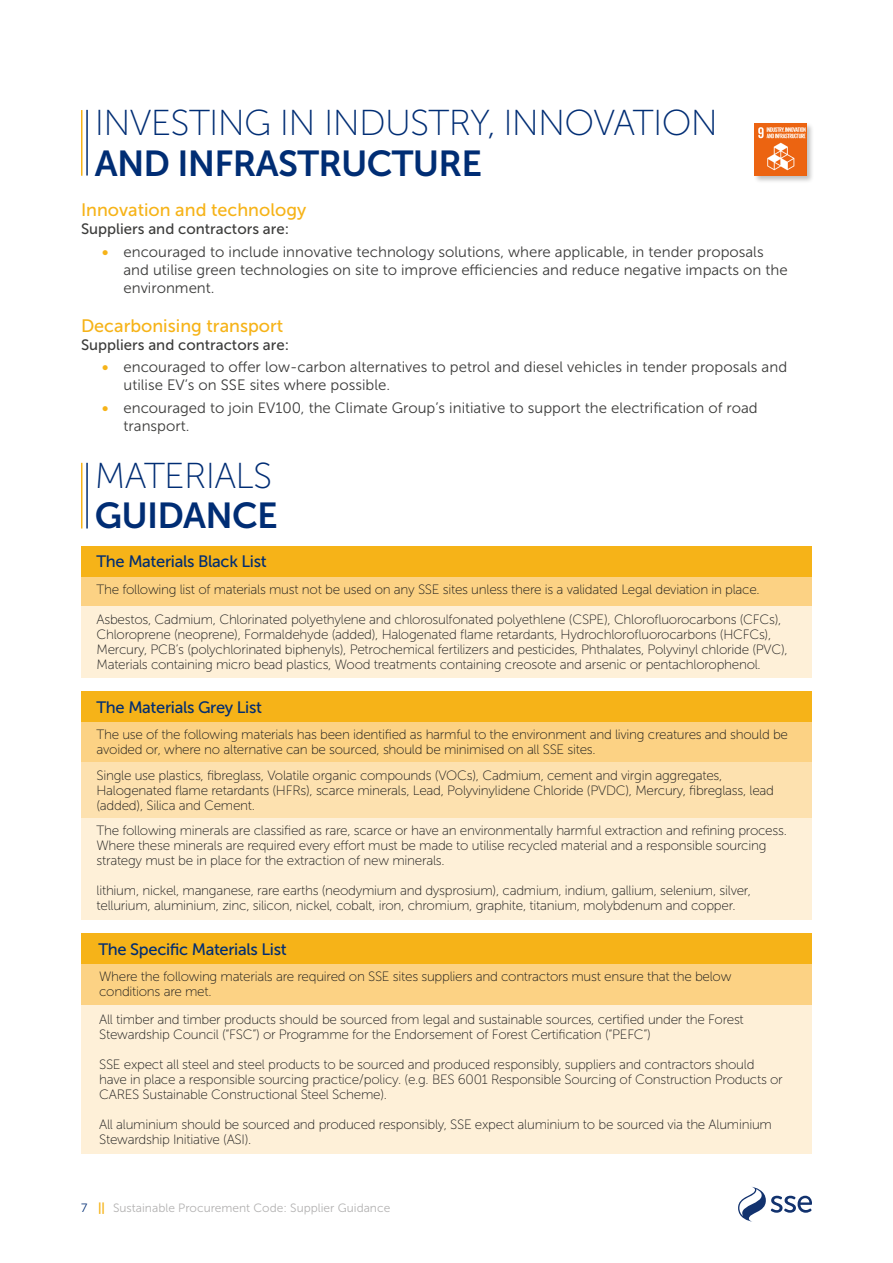
<style>
.page{position:relative;width:893px;height:1263px;background:#fff}
.page>*{position:absolute;margin:0;border:0;box-sizing:border-box;transform-origin:0 0}
.t1{font:36px "Museo Sans 100";letter-spacing:-.02em;color:#002d74}
.t2{font:36px "Museo Sans 700";letter-spacing:-.02em;color:#002d74}
.t3{font:18px "Museo Sans 500";color:#f6b318}
.t4{font:16.5px "Museo Sans 500";letter-spacing:-.02em;color:#002d72}
.t5{font:15px/18px "Museo Sans 300";color:#3c3c3b}
.t6{font:15px "Museo Sans 500";color:#3c3c3b}
.t7{font:13.5px/15px "Museo Sans 100";letter-spacing:-.02em;color:#1a1a1a}
.t8{font:12px "Museo Sans 300";color:#b3b2b2}
.s1{font-family:"Museo Sans 700";color:#f6b318}
.s2{color:#002d74}
</style>
<div class="page">
<svg style="left:738px;top:1187px;width:74px;height:35px"></svg>
<div style="left:81px;top:933px;width:731px;height:72px;background:#fcd284"></div>
<div style="left:753px;top:122px;width:61px;height:61px;background:#000;opacity:.25"></div>
<img style="left:754px;top:124px;width:53px;height:52px">
<div style="left:81px;top:546px;width:731px;height:60px;background:#fcd284"></div>
<div style="left:81px;top:546px;width:731px;height:30px;background:#f6b318"></div>
<div style="left:81px;top:606px;width:731px;height:71px;background:#fef0d8"></div>
<div style="left:81px;top:691px;width:731px;height:72px;background:#fcd284"></div>
<div style="left:81px;top:691px;width:731px;height:31px;background:#f6b318"></div>
<div style="left:81px;top:763px;width:731px;height:55px;background:#fde1af"></div>
<div style="left:81px;top:818px;width:731px;height:101px;background:#fef0d8"></div>
<div style="left:81px;top:933px;width:731px;height:31px;background:#f6b318"></div>
<div style="left:81px;top:1005px;width:731px;height:148px;background:#fef0d8"></div>
<hr style="left:86px;top:110px;width:2px;height:66px;background:#002d74">
<hr style="left:81px;top:110px;width:1px;height:66px;background:#f6b318">
<hr style="left:86px;top:463px;width:2px;height:65px;background:#002d74">
<hr style="left:81px;top:463px;width:1px;height:65px;background:#f6b318">
<h1 class="t1" style="left:95px;top:104px;width:624px">INVESTING IN INDUSTRY, INNOVATION</h1>
<h1 class="t2" style="left:95px;top:143px;width:389px">AND INFRASTRUCTURE</h1>
<h2 class="t3" style="left:81px;top:200px;width:227px">Innovation and technology</h2>
<p class="t6" style="left:81px;top:221px;width:210px">Suppliers and contractors are:</p>
<p class="t5" style="left:124px;top:243px;width:666px;text-indent:-21px"><span class="s1">•</span> encouraged to include innovative technology solutions, where applicable, in tender proposals and utilise green technologies on site to improve efficiencies and reduce negative impacts on the environment.</p>
<h2 class="t3" style="left:81px;top:316px;width:204px">Decarbonising transport</h2>
<p class="t6" style="left:81px;top:337px;width:210px">Suppliers and contractors are:</p>
<p class="t5" style="left:124px;top:358px;width:665px;text-indent:-21px"><span class="s1">•</span> encouraged to offer low-carbon alternatives to petrol and diesel vehicles in tender proposals and utilise EV’s on SSE sites where possible.</p>
<p class="t5" style="left:124px;top:399px;width:636px;text-indent:-21px"><span class="s1">•</span> encouraged to join EV100, the Climate Group’s initiative to support the electrification of road transport.</p>
<h1 class="t1" style="left:95px;top:456px;width:179px">MATERIALS</h1>
<h1 class="t2" style="left:95px;top:496px;width:185px">GUIDANCE</h1>
<p class="t4" style="left:97px;top:553px;width:172px">The Materials Black List</p>
<p class="t7" style="left:97px;top:582px;width:665px">The following list of materials must not be used on any SSE sites unless there is a validated Legal deviation in place.</p>
<p class="t7" style="left:97px;top:612px;width:693px">Asbestos, Cadmium, Chlorinated polyethylene and chlorosulfonated polyethlene (CSPE), Chlorofluorocarbons (CFCs), Chloroprene (neoprene), Formaldehyde (added), Halogenated flame retardants, Hydrochlorofluorocarbons (HCFCs), Mercury, PCB’s (polychlorinated biphenyls), Petrochemical fertilizers and pesticides, Phthalates, Polyvinyl chloride (PVC), Materials containing micro bead plastics, Wood treatments containing creosote and arsenic or pentachlorophenol.</p>
<p class="t4" style="left:97px;top:698px;width:167px">The Materials Grey List</p>
<p class="t7" style="left:97px;top:727px;width:693px">The use of the following materials has been identified as harmful to the environment and living creatures and should be avoided or, where no alternative can be sourced, should be minimised on all SSE sites.</p>
<p class="t7" style="left:97px;top:768px;width:679px">Single use plastics, fibreglass, Volatile organic compounds (VOCs), Cadmium, cement and virgin aggregates,<br>Halogenated flame retardants (HFRs), scarce minerals, Lead, Polyvinylidene Chloride (PVDC), Mercury, fibreglass, lead (added), Silica and Cement.</p>
<p class="t7" style="left:97px;top:823px;width:692px">The following minerals are classified as rare, scarce or have an environmentally harmful extraction and refining process.<br>Where these minerals are required every effort must be made to utilise recycled material and a responsible sourcing strategy must be in place for the extraction of new minerals.</p>
<p class="t7" style="left:97px;top:883px;width:656px">lithium, nickel, manganese, rare earths (neodymium and dysprosium), cadmium, indium, gallium, selenium, silver, tellurium, aluminium, zinc, silicon, nickel, cobalt, iron, chromium, graphite, titanium, molybdenum and copper.</p>
<p class="t4" style="left:98px;top:940px;width:190px">The Specific Materials List</p>
<p class="t7" style="left:99px;top:969px;width:634px">Where the following materials are required on SSE sites suppliers and contractors must ensure that the below conditions are met.</p>
<p class="t7" style="left:99px;top:1011px;width:646px">All timber and timber products should be sourced from legal and sustainable sources, certified under the Forest<br>Stewardship Council (“FSC”) or Programme for the Endorsement of Forest Certification (“PEFC”)</p>
<p class="t7" style="left:99px;top:1056px;width:685px">SSE expect all steel and steel products to be sourced and produced responsibly, suppliers and contractors should have in place a responsible sourcing practice/policy. (e.g. BES 6001 Responsible Sourcing of Construction Products or<br>CARES Sustainable Constructional Steel Scheme).</p>
<p class="t7" style="left:99px;top:1116px;width:674px">All aluminium should be sourced and produced responsibly, SSE expect aluminium to be sourced via the Aluminium<br>Stewardship Initiative (ASI).</p>
<p class="t8" style="left:81px;top:1201px;width:311px"><span class="s2">7</span> <span class="s1">||</span> Sustainable Procurement Code: Supplier Guidance</p>
</div>
